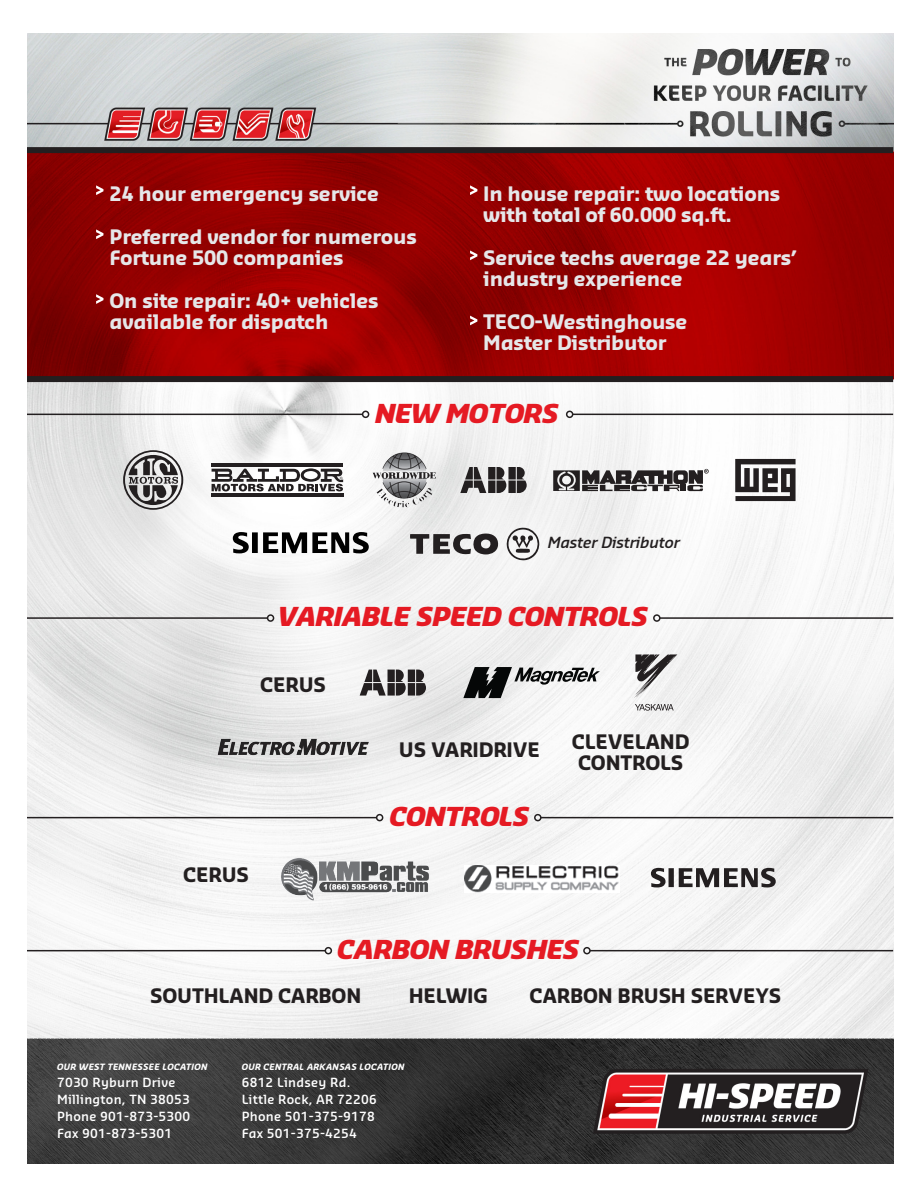
<style>
.page{position:relative;width:918px;height:1188px;background:#fff}
.page>*{position:absolute;margin:0;border:0;box-sizing:border-box;transform-origin:0 0}
.t1{font:italic 900 25.5px "Sansa";letter-spacing:-.01em;color:#e51a23}
.t2{font:700 19.5px/21px "Sansa";letter-spacing:-.01em;color:#e6e7e9}
.t3{font:700 19.5px/21px "Sansa";letter-spacing:-.01em;color:#231f20;text-align:center}
.t4{font:italic 600 15px "Sansa";letter-spacing:-.01em;color:#231f20}
.t5{font:600 12.3px/17px "Sansa";letter-spacing:.02em;color:#fff}
.t6{font:italic 700 8.55px "Sansa";letter-spacing:.02em;color:#fff}
</style>
<div class="page">
<img style="left:27px;top:33px;width:866px;height:1130px">
<svg style="left:735px;top:459px;width:61px;height:42px"></svg>
<svg style="left:651px;top:868px;width:125px;height:19px"></svg>
<svg style="left:553px;top:469px;width:156px;height:22px"></svg>
<img style="left:372px;top:451px;width:64px;height:63px">
<img style="left:279px;top:855px;width:153px;height:47px">
<img style="left:465px;top:866px;width:154px;height:27px">
<img style="left:217px;top:730px;width:152px;height:29px">
<svg style="left:123px;top:450px;width:60px;height:60px"></svg>
<svg style="left:460px;top:467px;width:67px;height:26px;background:#6e6b6c"></svg>
<svg style="left:360px;top:670px;width:66px;height:26px"></svg>
<hr style="left:211px;top:463px;width:132px;height:4px;background:#231f20">
<hr style="left:211px;top:493px;width:132px;height:4px;background:#231f20">
<svg style="left:212px;top:468px;width:131px;height:23px"></svg>
<svg style="left:463px;top:667px;width:137px;height:31px"></svg>
<svg style="left:635px;top:704px;width:39px;height:7px"></svg>
<svg style="left:634px;top:654px;width:43px;height:44px"></svg>
<svg style="left:506px;top:527px;width:36px;height:35px"></svg>
<svg style="left:410px;top:533px;width:89px;height:22px"></svg>
<svg style="left:233px;top:532px;width:136px;height:21px"></svg>
<svg style="left:96px;top:185px;width:7px;height:10px"></svg>
<svg style="left:470px;top:185px;width:7px;height:10px"></svg>
<svg style="left:470px;top:251px;width:7px;height:9px"></svg>
<svg style="left:470px;top:316px;width:7px;height:9px"></svg>
<svg style="left:96px;top:229px;width:7px;height:10px"></svg>
<svg style="left:96px;top:294px;width:7px;height:10px"></svg>
<div style="left:27px;top:376px;width:866px;height:6px;background:#231f20"></div>
<div style="left:27px;top:147px;width:866px;height:6px;background:#231f20"></div>
<hr style="left:27px;top:617px;width:241px;height:2px;background:#231f20">
<div style="left:267px;top:614px;width:7px;height:8px;border:2px solid #231f20;border-radius:50%"></div>
<hr style="left:27px;top:950px;width:298px;height:1px;background:#231f20">
<div style="left:325px;top:947px;width:7px;height:7px;border:2px solid #231f20;border-radius:50%"></div>
<hr style="left:27px;top:414px;width:336px;height:1px;background:#231f20">
<div style="left:362px;top:411px;width:7px;height:7px;border:2px solid #231f20;border-radius:50%"></div>
<hr style="left:573px;top:414px;width:320px;height:1px;background:#231f20">
<div style="left:566px;top:411px;width:7px;height:7px;border:2px solid #231f20;border-radius:50%"></div>
<hr style="left:660px;top:617px;width:233px;height:2px;background:#231f20">
<div style="left:653px;top:614px;width:8px;height:8px;border:2px solid #231f20;border-radius:50%"></div>
<hr style="left:27px;top:817px;width:350px;height:1px;background:#231f20">
<div style="left:376px;top:814px;width:7px;height:7px;border:2px solid #231f20;border-radius:50%"></div>
<hr style="left:541px;top:817px;width:352px;height:1px;background:#231f20">
<div style="left:534px;top:814px;width:8px;height:7px;border:2px solid #231f20;border-radius:50%"></div>
<hr style="left:590px;top:950px;width:303px;height:1px;background:#231f20">
<div style="left:583px;top:947px;width:8px;height:7px;border:2px solid #231f20;border-radius:50%"></div>
<p class="t2" style="left:109px;top:183px;width:271px">24 hour emergency service</p>
<p class="t2" style="left:109px;top:225px;width:309px">Preferred vendor for numerous<br>Fortune 500 companies</p>
<p class="t2" style="left:109px;top:289px;width:271px">On site repair: 40+ vehicles available for dispatch</p>
<p class="t2" style="left:483px;top:183px;width:299px">In house repair: two locations with total of 60.000 sq.ft.</p>
<p class="t2" style="left:483px;top:246px;width:315px">Service techs average 22 years’ industry experience</p>
<p class="t2" style="left:483px;top:310px;width:206px">TECO-Westinghouse<br>Master Distributor</p>
<p class="t1" style="left:376px;top:397px;width:185px">NEW MOTORS</p>
<p class="t4" style="left:548px;top:533px;width:134px">Master Distributor</p>
<p class="t1" style="left:278px;top:601px;width:372px">VARIABLE SPEED CONTROLS</p>
<p class="t3" style="left:260px;top:673px;width:67px">CERUS</p>
<p class="t3" style="left:183px;top:864px;width:67px">CERUS</p>
<p class="t3" style="left:399px;top:739px;width:142px">US VARIDRIVE</p>
<p class="t1" style="left:390px;top:800px;width:141px">CONTROLS</p>
<p class="t3" style="left:572px;top:731px;width:119px">CLEVELAND<br>CONTROLS</p>
<p class="t1" style="left:338px;top:933px;width:244px">CARBON BRUSHES</p>
<p class="t3" style="left:150px;top:984px;width:213px">SOUTHLAND CARBON</p>
<p class="t3" style="left:409px;top:984px;width:81px">HELWIG</p>
<p class="t3" style="left:530px;top:984px;width:253px">CARBON BRUSH SERVEYS</p>
<p class="t6" style="left:57px;top:1061px;width:152px">OUR WEST TENNESSEE LOCATION</p>
<p class="t5" style="left:57px;top:1073px;width:135px">7030 Ryburn Drive<br>Millington, TN 38053<br>Phone 901-873-5300<br>Fax 901-873-5301</p>
<p class="t6" style="left:242px;top:1061px;width:165px">OUR CENTRAL ARKANSAS LOCATION</p>
<p class="t5" style="left:242px;top:1073px;width:137px">6812 Lindsey Rd.<br>Little Rock, AR 72206<br>Phone 501-375-9178<br>Fax 501-375-4254</p>
</div>
